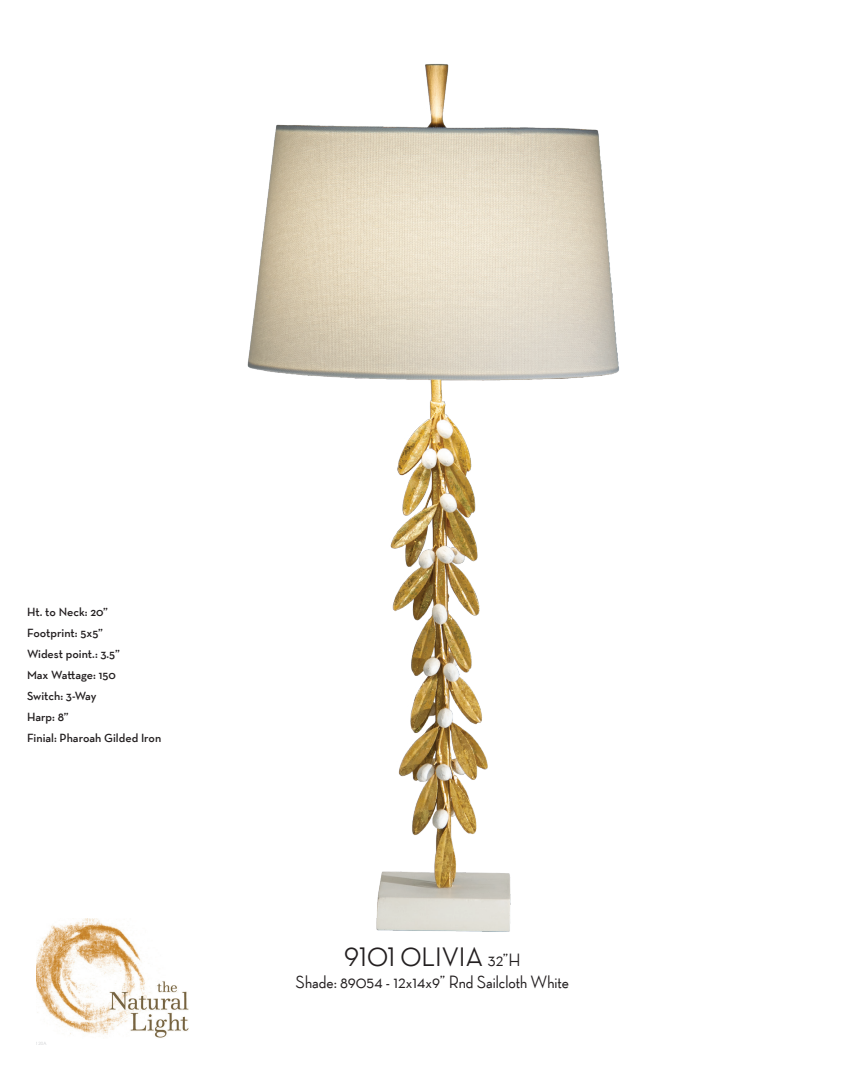
<style>
.page{position:relative;width:867px;height:1083px;background:#fff}
.page>*{position:absolute;margin:0;border:0;box-sizing:border-box;transform-origin:0 0}
.t1{font:500 27px "Neutraface Display TT";color:#231f20}
.t2{font:500 18px "Neutraface Display TT";color:#231f20}
.t3{font:600 12px/21px "Neutraface Text TT";color:#231f20}
.t4{font:4.5px "Arial";color:#d5d6d8}
.s1{font-size:18px}
</style>
<div class="page">
<img style="left:247px;top:64px;width:372px;height:868px">
<img style="left:36px;top:918px;width:153px;height:119px">
<p class="t3" style="left:27px;top:601px;width:136px">Ht. to Neck: 20”<br>Footprint: 5x5”<br>Widest point.: 3.5”<br>Max Wattage: 150<br>Switch: 3-Way<br>Harp: 8”<br>Finial: Pharoah Gilded Iron</p>
<p class="t4" style="left:36px;top:1039px;width:12px">120A</p>
<h1 class="t1" style="left:344px;top:941px;width:178px">9101 OLIVIA <span class="s1">32”H</span></h1>
<h2 class="t2" style="left:295px;top:971px;width:275px">Shade: 89054 - 12x14x9” Rnd Sailcloth White</h2>
</div>
